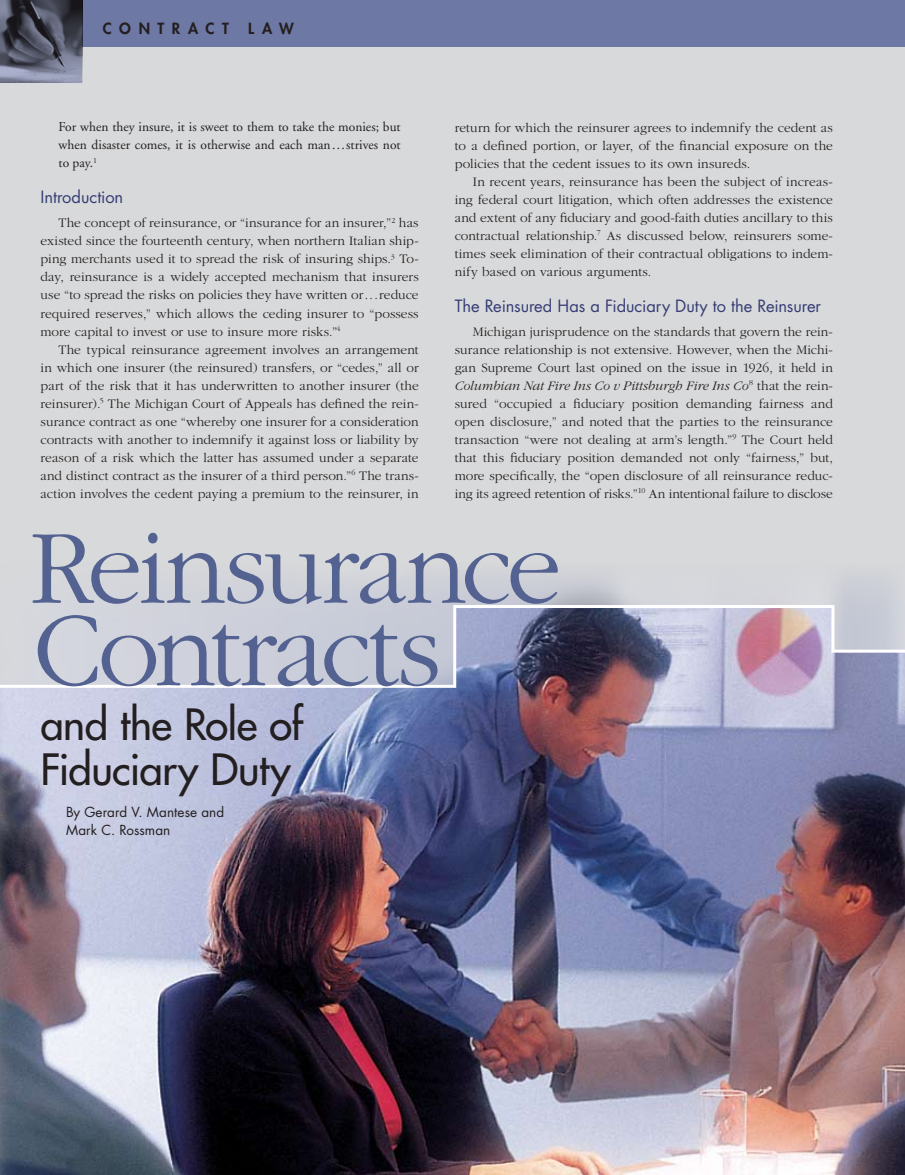
<style>
.page{position:relative;width:905px;height:1175px;background:#fff}
.page>*{position:absolute;margin:0;border:0;box-sizing:border-box;transform-origin:0 0}
.t1{font:300 109.5px/82.5px "Garamond";letter-spacing:-.035em;color:#546292}
.t2{font:42px/45px "Futura";letter-spacing:-.015em;color:#231f20}
.t3{font:16.5px "Futura";letter-spacing:-.005em;color:#363c74}
.t4{font:800 15px "Futura";letter-spacing:.5em;color:#231f20}
.t5{font:300 13.5px/18px "Garamond";letter-spacing:.005em;color:#231f20;text-align:justify}
.t6{font:13.5px/18px "Adobe Garamond";color:#231f20;text-align:justify}
.t7{font:13.5px/18px "Futura";letter-spacing:.005em;color:#231f20}
.s1{font-style:italic}
</style>
<div class="page">
<div style="left:0;top:0;width:904px;height:1174px;background:#d8d9da"></div>
<img style="left:0;top:603px;width:904px;height:571px">
<div style="left:0;top:0;width:904px;height:47px;background:#6e78a4"></div>
<img style="left:0;top:0;width:82px;height:83px">
<p class="t4" style="left:103px;top:19px;width:127px">CONTRACT</p>
<p class="t4" style="left:248px;top:19px;width:47px">LAW</p>
<p class="t6" style="left:58px;top:118px;width:344px">For when they insure, it is sweet to them to take the monies; but when disaster comes, it is otherwise and each man...strives not to pay.<sup>1</sup></p>
<p class="t3" style="left:40px;top:186px;width:84px">Introduction</p>
<p class="t5" style="left:40px;top:214px;width:380px;text-indent:18px">The concept of reinsurance, or “insurance for an insurer,”<sup>2</sup> has existed since the fourteenth century, when northern Italian ship&shy;ping merchants used it to spread the risk of insuring ships.<sup>3</sup> To&shy;day, reinsurance is a widely accepted mechanism that insurers use “to spread the risks on policies they have written or...reduce required reserves,” which allows the ceding insurer to “possess more capital to invest or use to insure more risks.”<sup>4</sup></p>
<p class="t5" style="left:40px;top:340px;width:380px;text-indent:18px">The typical reinsurance agreement involves an arrangement in which one insurer (the reinsured) transfers, or “cedes,” all or part of the risk that it has underwritten to another insurer (the reinsurer).<sup>5</sup> The Michigan Court of Appeals has defined the rein&shy;surance contract as one “whereby one insurer for a consideration contracts with another to indemnify it against loss or liability by reason of a risk which the latter has assumed under a separate and distinct contract as the insurer of a third person.”<sup>6</sup> The trans&shy;action involves the cedent paying a premium to the reinsurer, in</p>
<p class="t5" style="left:454px;top:119px;width:380px">return for which the reinsurer agrees to indemnify the cedent as to a defined portion, or layer, of the financial exposure on the policies that the cedent issues to its own insureds.</p>
<p class="t5" style="left:454px;top:173px;width:380px;text-indent:18px">In recent years, reinsurance has been the subject of increas&shy;ing federal court litigation, which often addresses the existence and extent of any fiduciary and good-faith duties ancillary to this contractual relationship.<sup>7</sup> As discussed below, reinsurers some&shy;times seek elimination of their contractual obligations to indem&shy;nify based on various arguments.</p>
<p class="t3" style="left:454px;top:294px;width:368px">The Reinsured Has a Fiduciary Duty to the Reinsurer</p>
<p class="t5" style="left:454px;top:323px;width:380px;text-indent:18px">Michigan jurisprudence on the standards that govern the rein&shy;surance relationship is not extensive. However, when the Michi&shy;gan Supreme Court last opined on the issue in 1926, it held in <span class="s1">Columbian Nat Fire Ins Co v Pittsburgh Fire Ins Co</span><sup>8</sup> that the rein&shy;sured “occupied a fiduciary position demanding fairness and open disclosure,” and noted that the parties to the reinsurance transaction “were not dealing at arm’s length.”<sup>9</sup> The Court held that this fiduciary position demanded not only “fairness,” but, more specifically, the “open disclosure of all reinsurance reduc&shy;ing its agreed retention of risks.”<sup>10</sup> An intentional failure to disclose</p>
<h1 class="t1" style="left:30px;top:529px;width:533px">Reinsurance<br>Contracts</h1>
<h2 class="t2" style="left:40px;top:701px;width:264px">and the Role of<br>Fiduciary Duty</h2>
<p class="t7" style="left:66px;top:803px;width:160px">By Gerard V. Mantese and<br>Mark C. Rossman</p>
</div>
